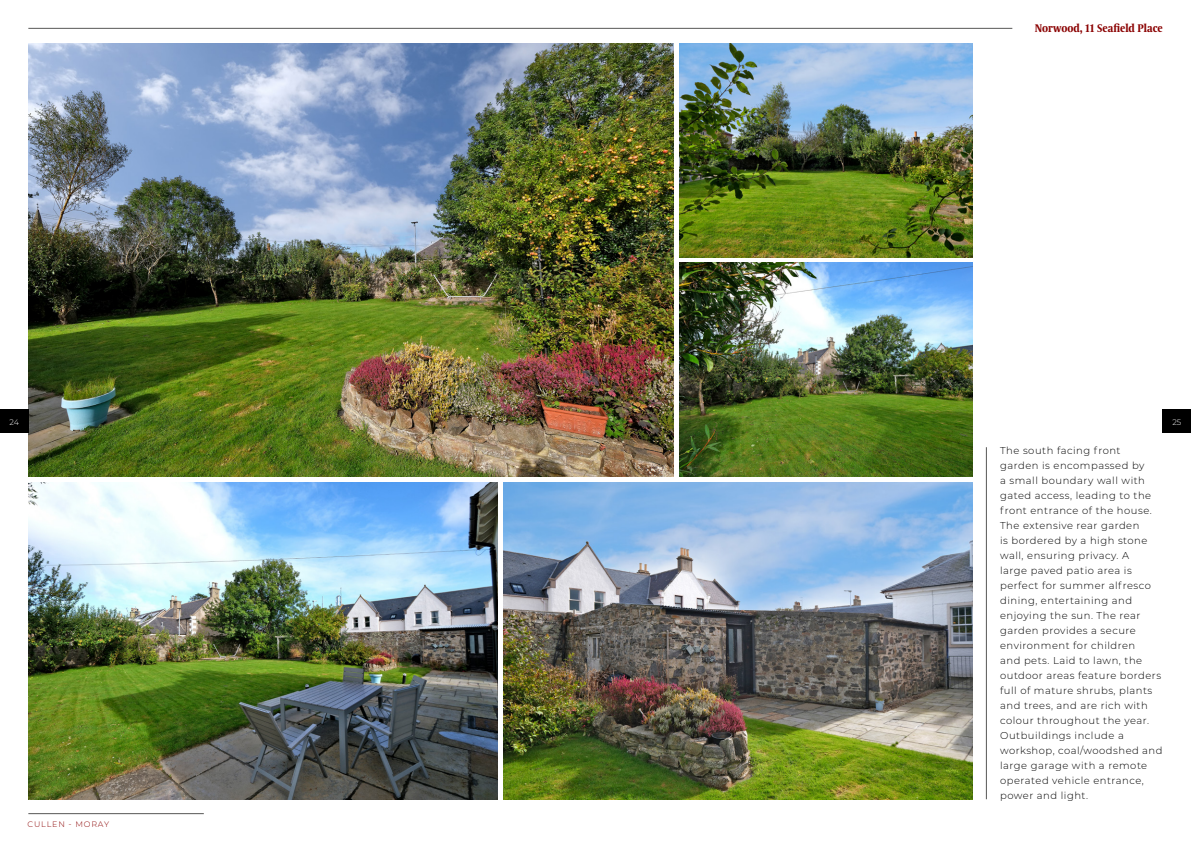
<style>
.page{position:relative;width:1191px;height:842px;background:#fff}
.page>*{position:absolute;margin:0;border:0;box-sizing:border-box;transform-origin:0 0}
.t1{font:700 11px "Coranto 2 Headline";color:#8b0303}
.t2{font:300 10px/15px "Montserrat";letter-spacing:.05em;color:#000}
.t3{font:300 8px "Montserrat";letter-spacing:.1em;color:#8b0303}
.t4{font:300 8px "Montserrat";color:#fafafa}
</style>
<div class="page">
<img style="left:28px;top:43px;width:645px;height:434px">
<img style="left:28px;top:482px;width:470px;height:317px">
<div style="left:0;top:409px;width:28px;height:24px;background:#000"></div>
<hr style="left:28px;top:28px;width:984px;height:1px;background:#575756">
<hr style="left:28px;top:813px;width:176px;height:1px;background:#575756">
<img style="left:503px;top:482px;width:469px;height:317px">
<img style="left:679px;top:43px;width:293px;height:214px">
<img style="left:679px;top:263px;width:293px;height:214px">
<hr style="left:986px;top:447px;width:1px;height:352px;background:#575756">
<div style="left:1162px;top:409px;width:29px;height:24px;background:#000"></div>
<p class="t4" style="left:9px;top:417px;width:11px">24</p>
<p class="t3" style="left:28px;top:819px;width:83px">CULLEN - MORAY</p>
<p class="t1" style="left:1034px;top:20px;width:129px">Norwood, 11 Seafield Place</p>
<p class="t2" style="left:1000px;top:443px;width:164px">The south facing front<br>garden is encompassed by<br>a small boundary wall with gated access, leading to the front entrance of the house.<br>The extensive rear garden<br>is bordered by a high stone wall, ensuring privacy. A<br>large paved patio area is perfect for summer alfresco dining, entertaining and enjoying the sun. The rear garden provides a secure environment for children<br>and pets. Laid to lawn, the outdoor areas feature borders full of mature shrubs, plants and trees, and are rich with colour throughout the year.<br>Outbuildings include a workshop, coal/woodshed and large garage with a remote operated vehicle entrance, power and light.</p>
<p class="t4" style="left:1172px;top:417px;width:10px">25</p>
</div>
